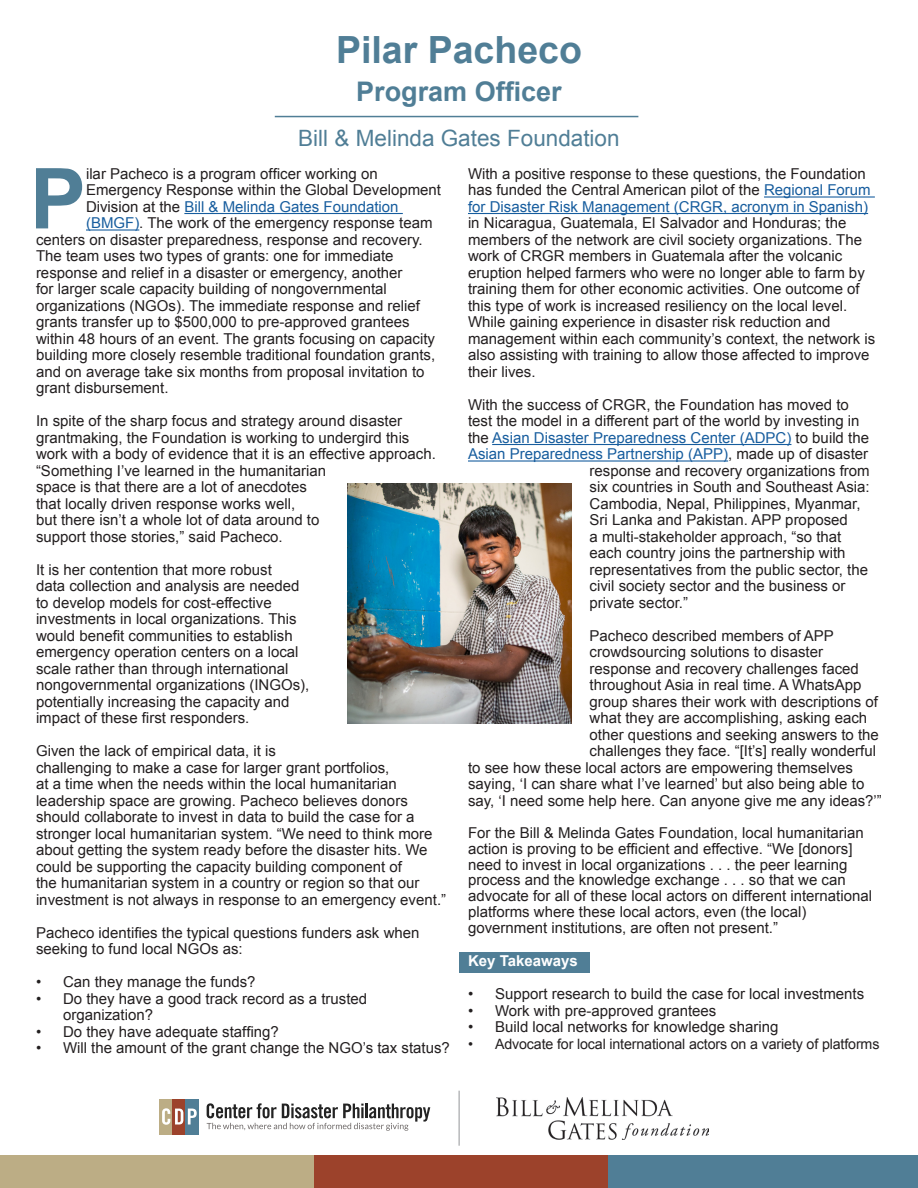
<style>
.page{position:relative;width:918px;height:1188px;background:#fff}
.page>*{position:absolute;margin:0;border:0;box-sizing:border-box;transform-origin:0 0}
.t1{font:700 84.15px "Arial";color:#507e96}
.t2{font:700 37.5px "Arial";color:#507e96}
.t3{font:700 27px "Arial";color:#507e96}
.t4{font:22.5px "Arial";color:#507e96}
.t5{font:15px/16.5px "Arial";color:#231f20}
.t6{font:15px "Arial";color:#175d9e}
.t7{font:700 15px "Arial";color:#fff}
.t8{font:14.25px "Arial";letter-spacing:-.01em;color:#231f20}
.s1{color:#231f20}
.s2{color:#175d9e}
</style>
<div class="page">
<svg style="left:207px;top:1103px;width:223px;height:28px"></svg>
<div style="left:160px;top:1099px;width:13px;height:35px;background:#bcad85"></div>
<div style="left:173px;top:1099px;width:13px;height:35px;background:#9c422b"></div>
<div style="left:186px;top:1099px;width:13px;height:35px;background:#507e96"></div>
<svg style="left:162px;top:1108px;width:35px;height:17px"></svg>
<hr style="left:459px;top:1091px;width:1px;height:55px;background:#939598">
<img style="left:497px;top:1097px;width:212px;height:42px">
<div style="left:0;top:1156px;width:314px;height:32px;background:#bcad85"></div>
<div style="left:314px;top:1156px;width:294px;height:32px;background:#9c422b"></div>
<div style="left:608px;top:1156px;width:309px;height:32px;background:#507e96"></div>
<div style="left:459px;top:952px;width:131px;height:22px;background:#507e96"></div>
<hr style="left:184px;top:213px;width:219px;height:1px;background:#175d9e">
<hr style="left:86px;top:229px;width:53px;height:2px;background:#175d9e">
<hr style="left:764px;top:196px;width:111px;height:2px;background:#175d9e">
<hr style="left:468px;top:213px;width:400px;height:1px;background:#175d9e">
<hr style="left:492px;top:444px;width:299px;height:1px;background:#175d9e">
<hr style="left:468px;top:460px;width:260px;height:2px;background:#175d9e">
<hr style="left:275px;top:116px;width:363px;height:1px;background:#507e96">
<img style="left:348px;top:483px;width:224px;height:240px">
<p class="t2" style="left:336px;top:25px;width:247px">Pilar Pacheco</p>
<p class="t3" style="left:356px;top:74px;width:207px">Program Officer</p>
<p class="t4" style="left:298px;top:123px;width:323px">Bill &amp; Melinda Gates Foundation</p>
<p class="t1" style="left:30px;top:143px;width:58px">P</p>
<p class="t5" style="left:86px;top:166px;width:293px">ilar Pacheco is a program officer working on</p>
<p class="t5" style="left:86px;top:182px;width:357px">Emergency Response within the Global Development</p>
<p class="t6" style="left:86px;top:197px;width:314px"><span class="s1">Division at the</span> Bill &amp; Melinda Gates Foundation</p>
<p class="t5" style="left:86px;top:215px;width:348px"><span class="s2">(BMGF)</span>. The work of the emergency response team</p>
<p class="t5" style="left:36px;top:232px;width:388px">centers on disaster preparedness, response and recovery.</p>
<p class="t5" style="left:36px;top:248px;width:359px">The team uses two types of grants: one for immediate</p>
<p class="t5" style="left:36px;top:265px;width:368px">response and relief in a disaster or emergency, another</p>
<p class="t5" style="left:36px;top:281px;width:352px">for larger scale capacity building of nongovernmental</p>
<p class="t5" style="left:36px;top:298px;width:386px">organizations (NGOs). The immediate response and relief</p>
<p class="t5" style="left:36px;top:314px;width:375px">grants transfer up to $500,000 to pre-approved grantees</p>
<p class="t5" style="left:36px;top:331px;width:401px">within 48 hours of an event. The grants focusing on capacity</p>
<p class="t5" style="left:36px;top:347px;width:401px">building more closely resemble traditional foundation grants,</p>
<p class="t5" style="left:36px;top:364px;width:390px">and on average take six months from proposal invitation to</p>
<p class="t5" style="left:36px;top:380px;width:134px">grant disbursement.</p>
<p class="t5" style="left:36px;top:413px;width:401px">In spite of the sharp focus and strategy around disaster grantmaking, the Foundation is working to undergird this work with a body of evidence that it is an effective approach. “Something I’ve learned in the humanitarian<br>space is that there are a lot of anecdotes<br>that locally driven response works well,<br>but there isn’t a whole lot of data around to<br>support those stories,” said Pacheco.</p>
<p class="t5" style="left:36px;top:562px;width:275px">It is her contention that more robust<br>data collection and analysis are needed to develop models for cost-effective investments in local organizations. This would benefit communities to establish emergency operation centers on a local scale rather than through international nongovernmental organizations (INGOs), potentially increasing the capacity and impact of these first responders.</p>
<p class="t5" style="left:36px;top:743px;width:412px">Given the lack of empirical data, it is<br>challenging to make a case for larger grant portfolios,<br>at a time when the needs within the local humanitarian leadership space are growing. Pacheco believes donors should collaborate to invest in data to build the case for a stronger local humanitarian system. “We need to think more about getting the system ready before the disaster hits. We could be supporting the capacity building component of<br>the humanitarian system in a country or region so that our investment is not always in response to an emergency event.”</p>
<p class="t5" style="left:36px;top:925px;width:385px">Pacheco identifies the typical questions funders ask when seeking to fund local NGOs as:</p>
<p class="t5" style="left:36px;top:974px;width:221px">• Can they manage the funds?</p>
<p class="t5" style="left:63px;top:991px;width:306px;text-indent:-27px">• Do they have a good track record as a trusted organization?</p>
<p class="t5" style="left:36px;top:1024px;width:244px">• Do they have adequate staffing?</p>
<p class="t5" style="left:36px;top:1040px;width:415px">• Will the amount of the grant change the NGO’s tax status?</p>
<p class="t5" style="left:468px;top:166px;width:409px">With a positive response to these questions, the Foundation has funded the Central American pilot of the <span class="s2">Regional Forum for Disaster Risk Management (CRGR, acronym in Spanish) </span>in Nicaragua, Guatemala, El Salvador and Honduras; the members of the network are civil society organizations. The work of CRGR members in Guatemala after the volcanic eruption helped farmers who were no longer able to farm by training them for other economic activities. One outcome of this type of work is increased resiliency on the local level.<br>While gaining experience in disaster risk reduction and management within each community’s context, the network is also assisting with training to allow those affected to improve their lives.</p>
<p class="t5" style="left:468px;top:397px;width:382px">With the success of CRGR, the Foundation has moved to</p>
<p class="t5" style="left:468px;top:413px;width:393px">test the model in a different part of the world by investing in</p>
<p class="t6" style="left:468px;top:428px;width:403px"><span class="s1">the</span> Asian Disaster Preparedness Center (ADPC) <span class="s1">to build the</span></p>
<p class="t6" style="left:468px;top:444px;width:402px">Asian Preparedness Partnership (APP)<span class="s1">, made up of disaster</span></p>
<p class="t5" style="left:590px;top:463px;width:282px">response and recovery organizations from</p>
<p class="t5" style="left:590px;top:479px;width:282px">six countries in South and Southeast Asia:</p>
<p class="t5" style="left:590px;top:496px;width:272px">Cambodia, Nepal, Philippines, Myanmar,</p>
<p class="t5" style="left:590px;top:512px;width:260px">Sri Lanka and Pakistan. APP proposed</p>
<p class="t5" style="left:590px;top:529px;width:253px">a multi-stakeholder approach, “so that</p>
<p class="t5" style="left:590px;top:545px;width:257px">each country joins the partnership with</p>
<p class="t5" style="left:590px;top:562px;width:280px">representatives from the public sector, the</p>
<p class="t5" style="left:590px;top:578px;width:257px">civil society sector and the business or</p>
<p class="t5" style="left:590px;top:595px;width:100px">private sector.”</p>
<p class="t5" style="left:590px;top:628px;width:246px">Pacheco described members of APP</p>
<p class="t5" style="left:590px;top:644px;width:235px">crowdsourcing solutions to disaster</p>
<p class="t5" style="left:590px;top:661px;width:271px">response and recovery challenges faced</p>
<p class="t5" style="left:590px;top:677px;width:273px">throughout Asia in real time. A WhatsApp</p>
<p class="t5" style="left:590px;top:694px;width:290px">group shares their work with descriptions of</p>
<p class="t5" style="left:590px;top:710px;width:279px">what they are accomplishing, asking each</p>
<p class="t5" style="left:590px;top:727px;width:291px">other questions and seeking answers to the</p>
<p class="t5" style="left:590px;top:743px;width:288px">challenges they face. “[It’s] really wonderful</p>
<p class="t5" style="left:468px;top:760px;width:387px">to see how these local actors are empowering themselves</p>
<p class="t5" style="left:468px;top:776px;width:398px">saying, ‘I can share what I’ve learned’ but also being able to</p>
<p class="t5" style="left:468px;top:793px;width:415px">say, ‘I need some help here. Can anyone give me any ideas?’”</p>
<p class="t5" style="left:468px;top:825px;width:406px;line-height:15.9px">For the Bill &amp; Melinda Gates Foundation, local humanitarian action is proving to be efficient and effective. “We [donors] need to invest in local organizations . . . the peer learning process and the knowledge exchange . . . so that we can advocate for all of these local actors on different international platforms where these local actors, even (the local) government institutions, are often not present.”</p>
<p class="t7" style="left:468px;top:951px;width:111px">Key Takeaways</p>
<p class="t5" style="left:468px;top:986px;width:398px">• Support research to build the case for local investments</p>
<p class="t5" style="left:468px;top:1003px;width:250px">• Work with pre-approved grantees</p>
<p class="t5" style="left:468px;top:1019px;width:312px">• Build local networks for knowledge sharing</p>
<p class="t8" style="left:468px;top:1035px;width:413px">• Advocate for local international actors on a variety of platforms</p>
</div>
